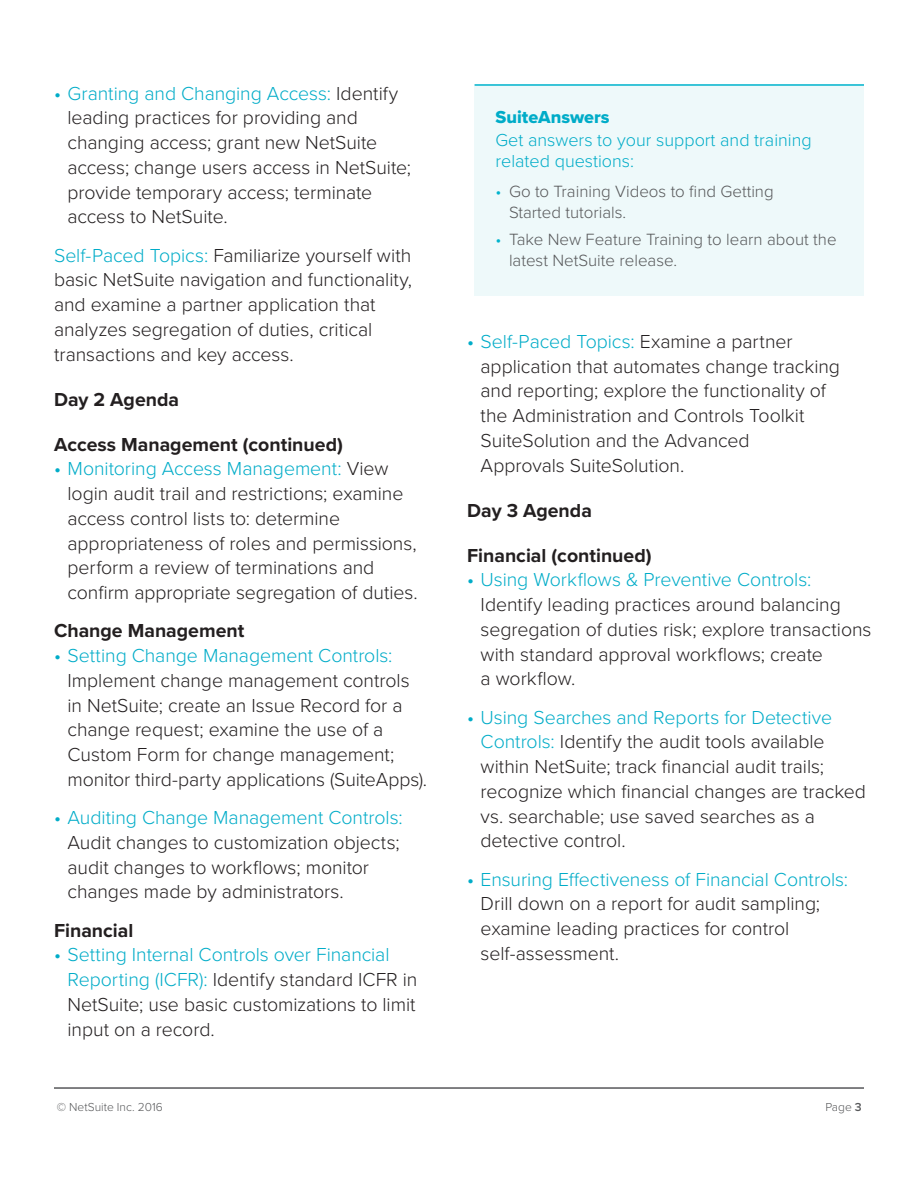
<style>
.page{position:relative;width:918px;height:1188px;background:#fff}
.page>*{position:absolute;margin:0;border:0;box-sizing:border-box;transform-origin:0 0}
.t1{font:300 19.5px/24.8px "Proxima Nova";letter-spacing:-.005em;color:#231f20}
.t2{font:700 19.5px "Proxima Nova";color:#231f20}
.t3{font:300 18px/21px "Proxima Nova";color:#00acc8}
.t4{font:18px "Proxima Nova Extrabld";color:#00acc8}
.t5{font:300 16.8px/21px "Proxima Nova";color:#57585a}
.t6{font:300 12px "Proxima Nova";color:#57585a}
.s1{font-weight:400;color:#00acc8}
.s2{color:#00acc8}
.s3{color:#00b3cd}
.s4{font-weight:600}
</style>
<div class="page">
<div style="left:475px;top:85px;width:389px;height:211px;background:#eef9fa"></div>
<hr style="left:475px;top:84px;width:389px;height:2px;background:#00b3cd">
<hr style="left:54px;top:1087px;width:810px;height:2px;background:#57585a">
<p class="t1" style="left:67px;top:81px;width:345px;text-indent:-13px"><span class="s1">•</span> <span class="s2">Granting and Changing Access:</span> Identify leading practices for providing and changing access; grant new NetSuite access; change users access in NetSuite; provide temporary access; terminate access to NetSuite.</p>
<p class="t1" style="left:54px;top:243px;width:360px"><span class="s2">Self-Paced Topics:</span> Familiarize yourself with basic NetSuite navigation and functionality, and examine a partner application that analyzes segregation of duties, critical transactions and key access.</p>
<p class="t2" style="left:54px;top:388px;width:127px">Day 2 Agenda</p>
<p class="t2" style="left:54px;top:433px;width:290px">Access Management (continued)</p>
<p class="t1" style="left:67px;top:457px;width:352px;text-indent:-13px"><span class="s1">•</span> <span class="s2">Monitoring Access Management:</span> View login audit trail and restrictions; examine access control lists to: determine appropriateness of roles and permissions, perform a review of terminations and confirm appropriate segregation of duties.</p>
<p class="t2" style="left:54px;top:619px;width:192px">Change Management</p>
<p class="t1" style="left:67px;top:644px;width:361px;text-indent:-13px"><span class="s1">•</span> <span class="s2">Setting Change Management Controls:<br></span>Implement change management controls in NetSuite; create an Issue Record for a change request; examine the use of a Custom Form for change management; monitor third-party applications (SuiteApps).</p>
<p class="t1" style="left:67px;top:806px;width:337px;text-indent:-13px"><span class="s1">•</span> <span class="s2">Auditing Change Management Controls:<br></span>Audit changes to customization objects; audit changes to workflows; monitor changes made by administrators.</p>
<p class="t2" style="left:54px;top:918px;width:81px">Financial</p>
<p class="t1" style="left:67px;top:943px;width:352px;text-indent:-13px"><span class="s1">•</span> <span class="s2">Setting Internal Controls over Financial Reporting (ICFR):</span> Identify standard ICFR in NetSuite; use basic customizations to limit input on a record.</p>
<p class="t4" style="left:496px;top:106px;width:116px">SuiteAnswers</p>
<p class="t3" style="left:496px;top:129px;width:318px">Get answers to your support and training related questions:</p>
<p class="t5" style="left:509px;top:181px;width:266px;text-indent:-14px"><span class="s3">•</span> Go to Training Videos to find Getting<br>Started tutorials.</p>
<p class="t5" style="left:509px;top:229px;width:329px;text-indent:-14px"><span class="s3">•</span> Take New Feature Training to learn about the latest NetSuite release.</p>
<p class="t1" style="left:481px;top:329px;width:361px;text-indent:-13px"><span class="s1">•</span> <span class="s2">Self-Paced Topics:</span> Examine a partner application that automates change tracking and reporting; explore the functionality of the Administration and Controls Toolkit SuiteSolution and the Advanced<br>Approvals SuiteSolution.</p>
<p class="t2" style="left:467px;top:499px;width:126px">Day 3 Agenda</p>
<p class="t2" style="left:467px;top:544px;width:186px">Financial (continued)</p>
<p class="t1" style="left:481px;top:568px;width:392px;text-indent:-13px"><span class="s1">•</span> <span class="s2">Using Workflows &amp; Preventive Controls:<br></span>Identify leading practices around balancing segregation of duties risk; explore transactions with standard approval workflows; create<br>a workflow.</p>
<p class="t1" style="left:481px;top:705px;width:387px;text-indent:-13px"><span class="s1">•</span> <span class="s2">Using Searches and Reports for Detective Controls:</span> Identify the audit tools available within NetSuite; track financial audit trails; recognize which financial changes are tracked vs. searchable; use saved searches as a detective control.</p>
<p class="t1" style="left:481px;top:867px;width:369px;text-indent:-13px"><span class="s1">•</span> <span class="s2">Ensuring Effectiveness of Financial Controls:<br></span>Drill down on a report for audit sampling; examine leading practices for control self-assessment.</p>
<p class="t6" style="left:57px;top:1100px;width:107px">© NetSuite Inc. 2016</p>
<p class="t6" style="left:825px;top:1100px;width:38px">Page <span class="s4">3</span></p>
</div>
